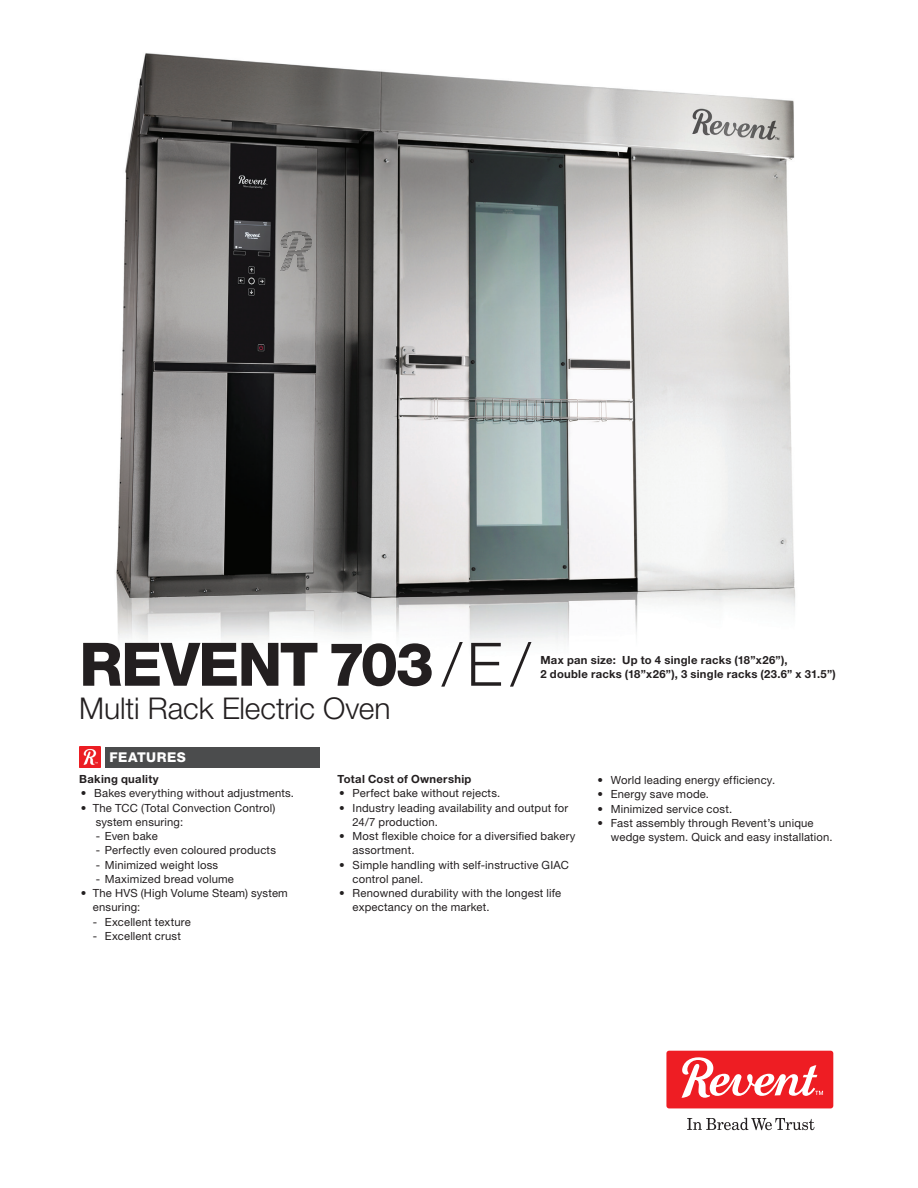
<style>
.page{position:relative;width:918px;height:1188px;background:#fff}
.page>*{position:absolute;margin:0;border:0;box-sizing:border-box;transform-origin:0 0}
.t1{font:800 60px "Helvetica Neue LT Std";letter-spacing:-.03em;color:#231f20}
.t2{font:300 30px "Helvetica Neue LT Std";letter-spacing:-.005em;color:#231f20}
.t3{font:800 13.5px "Helvetica Neue LT Std";letter-spacing:.04em;color:#fff}
.t4{font:11.25px/14.2px "Helvetica Neue LT Std";letter-spacing:.015em;color:#231f20}
.t5{font:700 11.25px/13.5px "Helvetica Neue LT Std";letter-spacing:.025em;color:#231f20}
.s1{font-weight:300}
</style>
<div class="page">
<img style="left:116px;top:53px;width:679px;height:593px">
<div style="left:105px;top:747px;width:215px;height:21px;background:#4b4c4d"></div>
<img style="left:79px;top:747px;width:21px;height:21px">
<svg style="left:687px;top:1118px;width:127px;height:12px"></svg>
<div style="left:666px;top:1051px;width:167px;height:57px;background:#ee1d23;border-radius:3px"></div>
<svg style="left:681px;top:1057px;width:142px;height:41px"></svg>
<h1 class="t1" style="left:79px;top:629px;width:453px">REVENT 703 <span class="s1">/E /</span></h1>
<h2 class="t2" style="left:79px;top:690px;width:313px">Multi Rack Electric Oven</h2>
<p class="t5" style="left:540px;top:653px;width:297px">Max pan size: Up to 4 single racks (18”x26”),<br>2 double racks (18”x26”), 3 single racks (23.6” x 31.5”)</p>
<p class="t3" style="left:109px;top:749px;width:78px">FEATURES</p>
<p class="t5" style="left:79px;top:772px;width:81px">Baking quality</p>
<p class="t4" style="left:81px;top:786px;width:215px">• Bakes everything without adjustments.</p>
<p class="t4" style="left:96px;top:800px;width:181px;text-indent:-15px">• The TCC (Total Convection Control) system ensuring:</p>
<p class="t4" style="left:96px;top:829px;width:63px">- Even bake</p>
<p class="t4" style="left:96px;top:843px;width:182px">- Perfectly even coloured products</p>
<p class="t4" style="left:96px;top:857px;width:124px">- Minimized weight loss</p>
<p class="t4" style="left:96px;top:872px;width:140px">- Maximized bread volume</p>
<p class="t4" style="left:93px;top:886px;width:197px;text-indent:-12px">• The HVS (High Volume Steam) system ensuring:</p>
<p class="t4" style="left:93px;top:914px;width:99px">- Excellent texture</p>
<p class="t4" style="left:93px;top:929px;width:90px">- Excellent crust</p>
<p class="t5" style="left:338px;top:772px;width:135px">Total Cost of Ownership</p>
<p class="t4" style="left:339px;top:786px;width:163px">• Perfect bake without rejects.</p>
<p class="t4" style="left:353px;top:800px;width:217px;text-indent:-14px">• Industry leading availability and output for<br>24/7 production.</p>
<p class="t4" style="left:353px;top:829px;width:224px;text-indent:-14px">• Most flexible choice for a diversified bakery assortment.</p>
<p class="t4" style="left:353px;top:857px;width:218px;text-indent:-14px">• Simple handling with self-instructive GIAC control panel.</p>
<p class="t4" style="left:353px;top:886px;width:210px;text-indent:-14px">• Renowned durability with the longest life expectancy on the market.</p>
<p class="t4" style="left:597px;top:773px;width:179px">• World leading energy efficiency.</p>
<p class="t4" style="left:597px;top:787px;width:113px">• Energy save mode.</p>
<p class="t4" style="left:597px;top:801px;width:136px">• Minimized service cost.</p>
<p class="t4" style="left:611px;top:816px;width:223px;text-indent:-14px">• Fast assembly through Revent’s unique wedge system. Quick and easy installation.</p>
</div>
